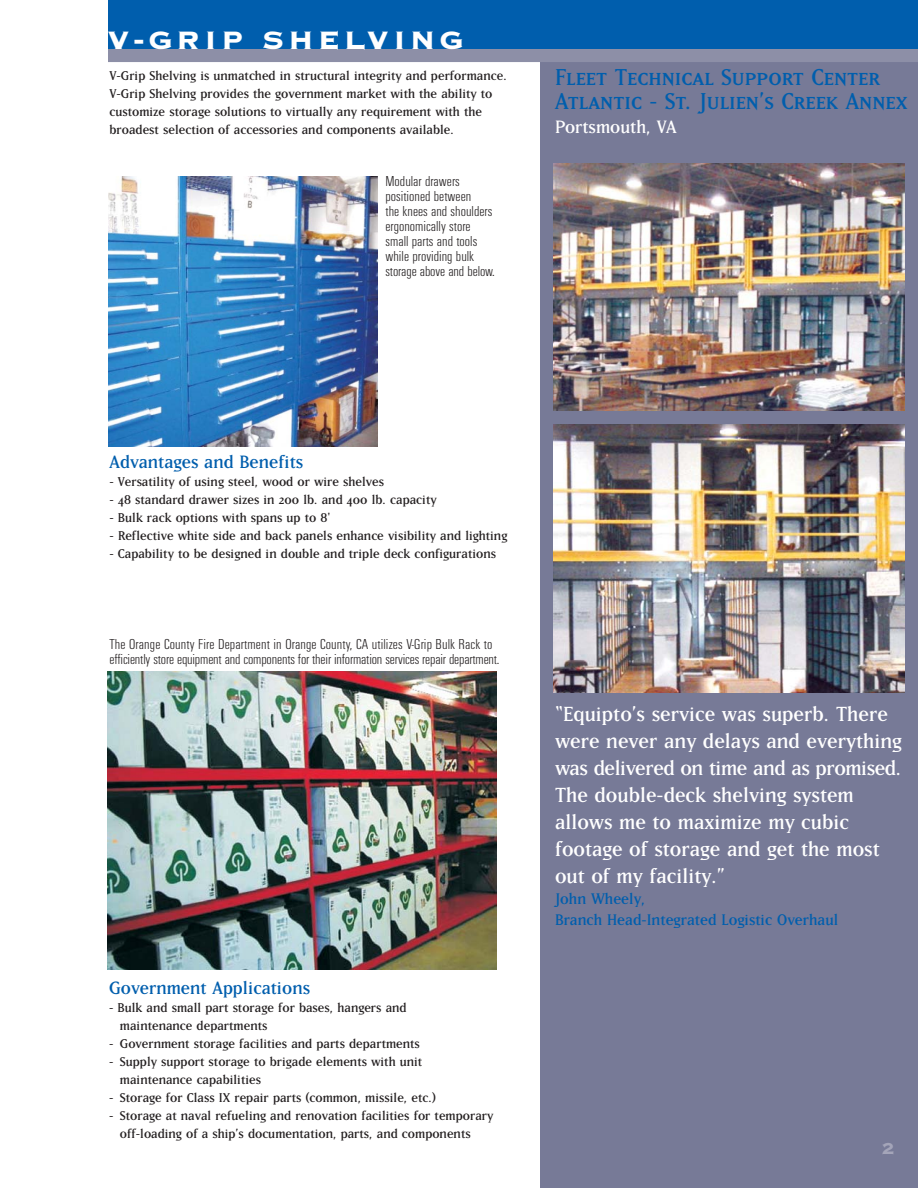
<style>
.page{position:relative;width:918px;height:1188px;background:#fff}
.page>*{position:absolute;margin:0;border:0;box-sizing:border-box;transform-origin:0 0}
.t1{font:33px "Copperplate Thirty Three BC";letter-spacing:.12em;color:#fff}
.t2{font:27px/24px "Matrix Regular Small Caps";color:#005ead}
.t3{font:24px/27px "Matrix";color:#fff}
.t4{font:21px "Matrix";color:#005ead}
.t5{font:21px "Matrix";color:#fff}
.t6{font:21px "Copperplate Thirty Three BC";color:#a4a5b9}
.t7{font:18px/21px "Matrix";color:#005ead}
.t8{font:15px/18px "Matrix";color:#231f20}
.t9{font:15px/15px "U47";color:#231f20}
</style>
<div class="page">
<div style="left:540px;top:0;width:378px;height:1188px;background:#777a97"></div>
<img style="left:108px;top:671px;width:388px;height:298px">
<div style="left:108px;top:49px;width:810px;height:13px;background:#8d8fa7"></div>
<div style="left:108px;top:0;width:810px;height:49px;background:#005ead"></div>
<img style="left:553px;top:425px;width:351px;height:268px">
<img style="left:553px;top:164px;width:351px;height:247px">
<img style="left:108px;top:176px;width:270px;height:270px">
<h1 class="t1" style="left:107px;top:18px;width:358px">V-GRIP SHELVING</h1>
<p class="t8" style="left:110px;top:66px;width:399px">V-Grip Shelving is unmatched in structural integrity and performance.<br>V-Grip Shelving provides the government market with the ability to customize storage solutions to virtually any requirement with the broadest selection of accessories and components available.</p>
<p class="t9" style="left:386px;top:175px;width:111px">Modular drawers positioned between<br>the knees and shoulders ergonomically store small parts and tools while providing bulk storage above and below.</p>
<h2 class="t2" style="left:555px;top:64px;width:354px">Fleet Technical Support Center<br>Atlantic - St. Julien’s Creek Annex</h2>
<h3 class="t5" style="left:555px;top:113px;width:123px">Portsmouth, VA</h3>
<h3 class="t4" style="left:110px;top:449px;width:195px">Advantages and Benefits</h3>
<p class="t8" style="left:110px;top:472px;width:276px">- Versatility of using steel, wood or wire shelves</p>
<p class="t8" style="left:110px;top:490px;width:329px">- 48 standard drawer sizes in 200 lb. and 400 lb. capacity</p>
<p class="t8" style="left:110px;top:508px;width:222px">- Bulk rack options with spans up to 8'</p>
<p class="t8" style="left:110px;top:526px;width:399px">- Reflective white side and back panels enhance visibility and lighting</p>
<p class="t8" style="left:110px;top:544px;width:388px">- Capability to be designed in double and triple deck configurations</p>
<p class="t9" style="left:110px;top:638px;width:392px">The Orange County Fire Department in Orange County, CA utilizes V-Grip Bulk Rack to efficiently store equipment and components for their information services repair department.</p>
<h3 class="t4" style="left:109px;top:975px;width:202px">Government Applications</h3>
<p class="t8" style="left:120px;top:998px;width:288px;text-indent:-11px">- Bulk and small part storage for bases, hangers and maintenance departments</p>
<p class="t8" style="left:109px;top:1034px;width:312px">- Government storage facilities and parts departments</p>
<p class="t8" style="left:120px;top:1052px;width:304px;text-indent:-11px">- Supply support storage to brigade elements with unit maintenance capabilities</p>
<p class="t8" style="left:109px;top:1088px;width:328px">- Storage for Class IX repair parts (common, missile, etc.)</p>
<p class="t8" style="left:120px;top:1106px;width:375px;text-indent:-11px">- Storage at naval refueling and renovation facilities for temporary off-loading of a ship’s documentation, parts, and components</p>
<h3 class="t3" style="left:555px;top:700px;width:348px">“Equipto’s service was superb. There were never any delays and everything was delivered on time and as promised.<br>The double-deck shelving system allows me to maximize my cubic footage of storage and get the most out of my facility.”</h3>
<p class="t7" style="left:555px;top:888px;width:285px">John Wheely,<br>Branch Head-Integrated Logistic Overhaul</p>
<h3 class="t6" style="left:882px;top:1135px;width:14px">2</h3>
</div>
